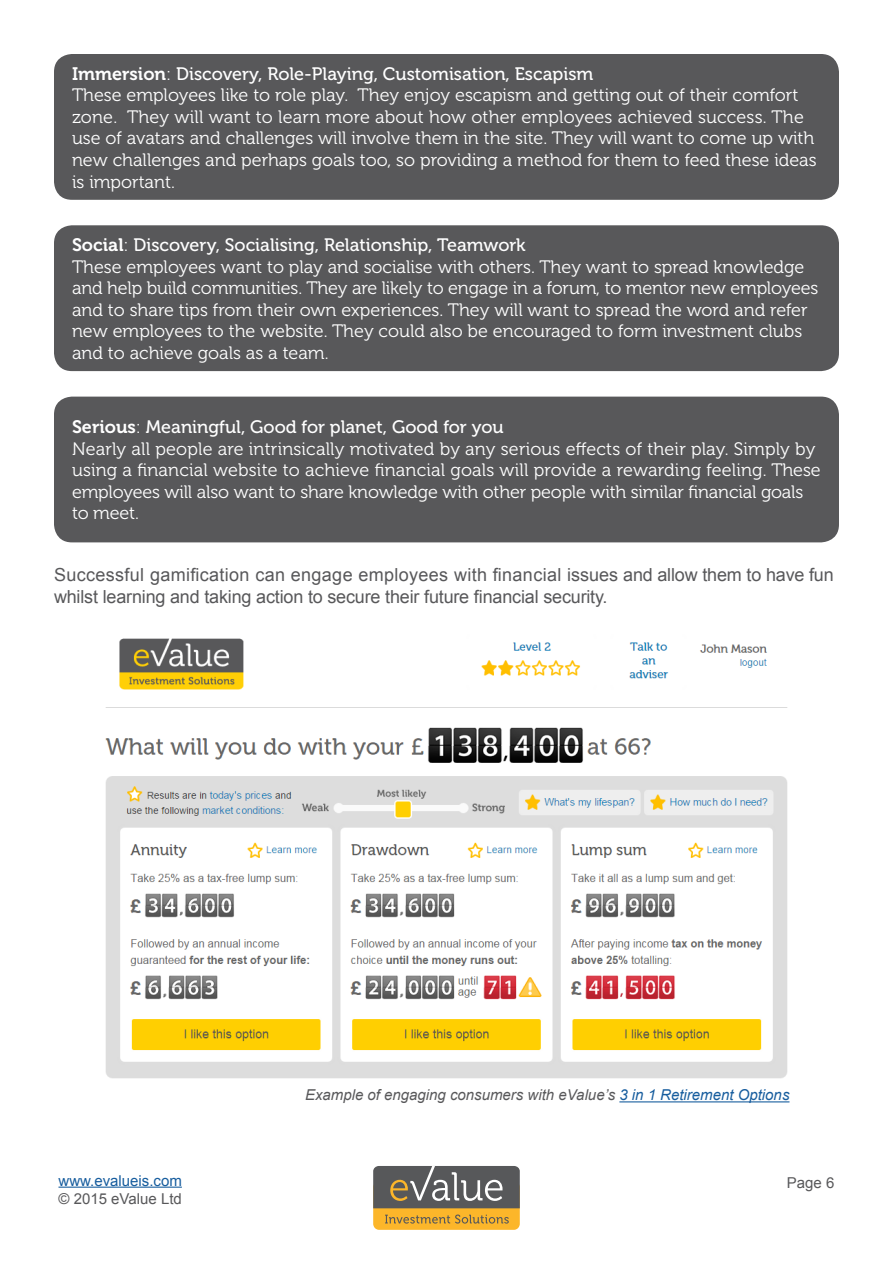
<style>
.page{position:relative;width:893px;height:1263px;background:#fff}
.page>*{position:absolute;margin:0;border:0;box-sizing:border-box;transform-origin:0 0}
.t1{font:18px/21.6px "Museo 300";color:#fff}
.t2{font:18px "Museo 500";color:#fff}
.t3{font:18px/21.6px "Arial";letter-spacing:-.01em;color:#58585a}
.t4{font:italic 15px "Arial";color:#58585a}
.t5{font:15px "Arial";color:#58585a}
.t6{font:15px "Arial";color:#175d9e}
.s1{font-family:"Museo 700"}
.s2{font-family:"Museo 300"}
.s3{color:#175d9e}
</style>
<div class="page">
<div style="left:373px;top:1181px;width:147px;height:49px;background:#fcb62a;border-radius:6px"></div>
<svg style="left:385px;top:1214px;width:124px;height:9px"></svg>
<svg style="left:373px;top:1166px;width:147px;height:42px;background:#6e6d6b"></svg>
<hr style="left:58px;top:1186px;width:124px;height:2px;background:#175d9e">
<div style="left:54px;top:225px;width:785px;height:146px;background:#58585a;border-radius:18px"></div>
<div style="left:54px;top:397px;width:785px;height:145px;background:#58585a;border-radius:18px"></div>
<div style="left:54px;top:54px;width:785px;height:146px;background:#58585a;border-radius:18px"></div>
<img style="left:105px;top:638px;width:683px;height:441px">
<hr style="left:619px;top:1101px;width:170px;height:1px;background:#175d9e">
<p class="t2" style="left:72px;top:64px;width:523px"><span class="s1">Immersion</span><span class="s2">:</span> Discovery, Role-Playing, Customisation, Escapism</p>
<p class="t1" style="left:72px;top:85px;width:746px">These employees like to role play. They enjoy escapism and getting out of their comfort zone. They will want to learn more about how other employees achieved success. The use of avatars and challenges will involve them in the site. They will want to come up with new challenges and perhaps goals too, so providing a method for them to feed these ideas is important.</p>
<p class="t2" style="left:72px;top:235px;width:455px"><span class="s1">Social</span><span class="s2">:</span> Discovery, Socialising, Relationship, Teamwork</p>
<p class="t1" style="left:72px;top:256px;width:748px">These employees want to play and socialise with others. They want to spread knowledge and help build communities. They are likely to engage in a forum, to mentor new employees and to share tips from their own experiences. They will want to spread the word and refer new employees to the website. They could also be encouraged to form investment clubs and to achieve goals as a team.</p>
<p class="t2" style="left:72px;top:417px;width:433px"><span class="s1">Serious</span><span class="s2">:</span> Meaningful, Good for planet, Good for you</p>
<p class="t1" style="left:72px;top:438px;width:750px">Nearly all people are intrinsically motivated by any serious effects of their play. Simply by using a financial website to achieve financial goals will provide a rewarding feeling. These employees will also want to share knowledge with other people with similar financial goals to meet.</p>
<p class="t3" style="left:54px;top:564px;width:781px">Successful gamification can engage employees with financial issues and allow them to have fun whilst learning and taking action to secure their future financial security.</p>
<p class="t4" style="left:305px;top:1085px;width:486px">Example of engaging consumers with eValue’s <span class="s3">3 in 1 Retirement Options</span></p>
<p class="t6" style="left:58px;top:1170px;width:125px">www.evalueis.com</p>
<p class="t5" style="left:787px;top:1173px;width:49px">Page 6</p>
<p class="t5" style="left:58px;top:1188px;width:125px">© 2015 eValue Ltd</p>
</div>
